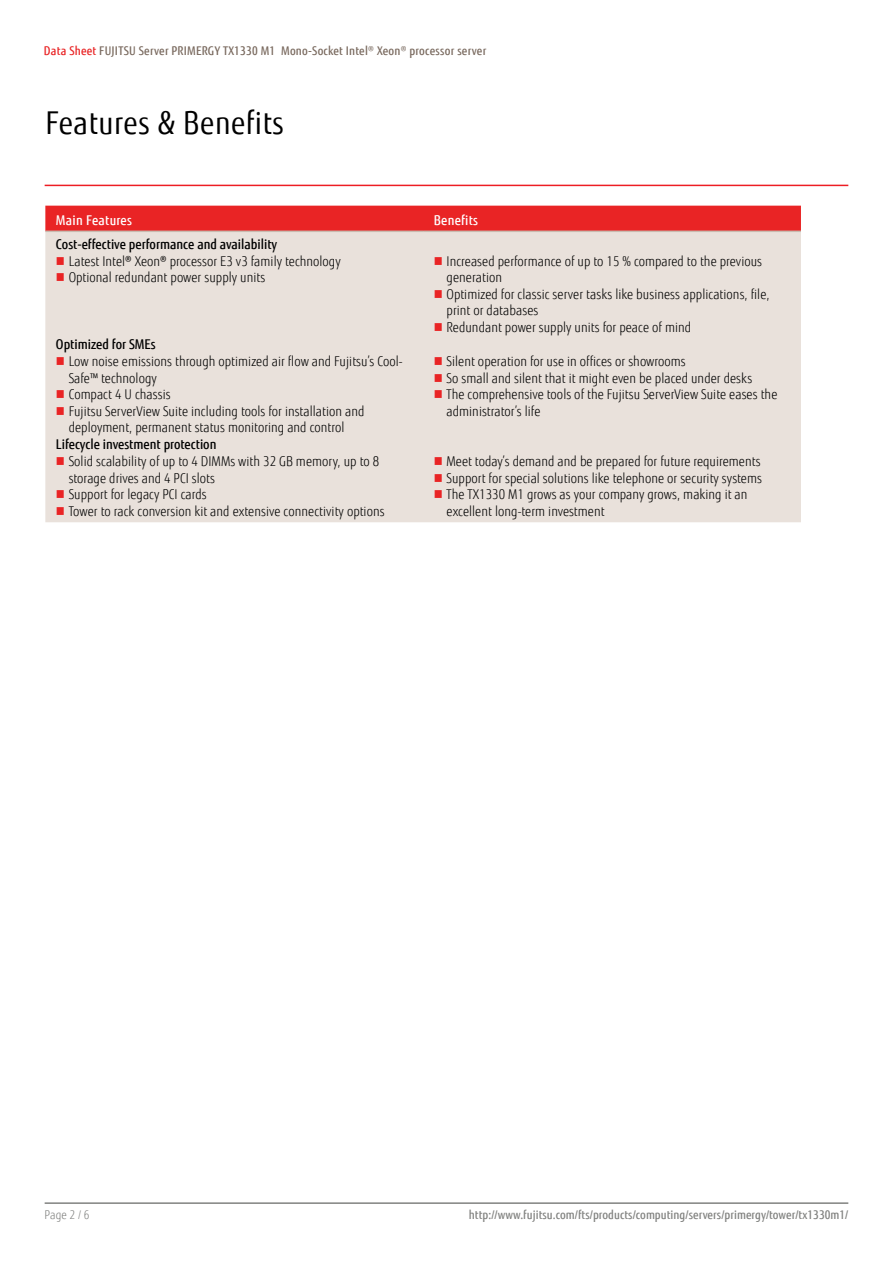
<style>
.page{position:relative;width:893px;height:1263px;background:#fff}
.page>*{position:absolute;margin:0;border:0;box-sizing:border-box;transform-origin:0 0}
.t1{font:31.5px "Fujitsu Sans";letter-spacing:.02em;color:#000;scale:.9 1}
.t2{font:300 13.5px/16.5px "Fujitsu Sans";letter-spacing:.005em;color:#000;scale:.9 1}
.t3{font:500 13.5px "Fujitsu Sans";color:#000;scale:.9 1}
.t4{font:500 13.5px "Fujitsu Sans";letter-spacing:.02em;color:#fff;scale:.9 1}
.t5{font:500 12px "Fujitsu Sans";letter-spacing:.005em;color:#818280;scale:.9 1}
.t6{font:500 12px "Fujitsu Sans";letter-spacing:.02em;color:#79695e;scale:.9 1}
.t7{font:300 12px "Fujitsu Sans";color:#818280;scale:.9 1}
.s1{color:#e92425}
.s2{font-weight:300}
</style>
<div class="page">
<hr style="left:45px;top:1202px;width:803px;height:2px;background:#818280">
<div style="left:45px;top:206px;width:756px;height:25px;background:#e92425"></div>
<div style="left:45px;top:232px;width:756px;height:290px;background:#e9e1db"></div>
<hr style="left:45px;top:231px;width:378px;height:1px;background:#c9bbb0">
<hr style="left:423px;top:231px;width:378px;height:1px;background:#c9bbb0">
<hr style="left:45px;top:185px;width:803px;height:1px;background:#ed1d24">
<svg style="left:57px;top:257px;width:7px;height:8px"></svg>
<svg style="left:57px;top:273px;width:7px;height:8px"></svg>
<svg style="left:435px;top:257px;width:7px;height:8px"></svg>
<svg style="left:435px;top:290px;width:7px;height:8px"></svg>
<svg style="left:435px;top:323px;width:7px;height:8px"></svg>
<svg style="left:57px;top:357px;width:7px;height:8px"></svg>
<svg style="left:57px;top:390px;width:7px;height:8px"></svg>
<svg style="left:57px;top:407px;width:7px;height:8px"></svg>
<svg style="left:435px;top:357px;width:7px;height:8px"></svg>
<svg style="left:435px;top:374px;width:7px;height:7px"></svg>
<svg style="left:435px;top:390px;width:7px;height:8px"></svg>
<svg style="left:57px;top:457px;width:7px;height:8px"></svg>
<svg style="left:57px;top:490px;width:7px;height:8px"></svg>
<svg style="left:57px;top:507px;width:7px;height:8px"></svg>
<svg style="left:435px;top:457px;width:7px;height:8px"></svg>
<svg style="left:435px;top:474px;width:7px;height:8px"></svg>
<svg style="left:435px;top:490px;width:7px;height:8px"></svg>
<p class="t6" style="left:44px;top:43px;width:493px"><span class="s1">Data Sheet</span> FUJITSU Server PRIMERGY TX1330 M1 Mono-Socket Intel<span class="s2">®</span> Xeon<span class="s2">®</span> processor server</p>
<h1 class="t1" style="left:45px;top:104px;width:267px">Features &amp; Benefits</h1>
<p class="t4" style="left:56px;top:212px;width:86px">Main Features</p>
<p class="t4" style="left:434px;top:212px;width:51px">Benefits</p>
<p class="t3" style="left:56px;top:235px;width:247px">Cost-effective performance and availability</p>
<p class="t2" style="left:69px;top:253px;width:304px">Latest Intel® Xeon® processor E3 v3 family technology<br>Optional redundant power supply units</p>
<p class="t2" style="left:447px;top:253px;width:361px">Increased performance of up to 15 % compared to the previous generation<br>Optimized for classic server tasks like business applications, file, print or databases<br>Redundant power supply units for peace of mind</p>
<p class="t3" style="left:56px;top:336px;width:112px">Optimized for SMEs</p>
<p class="t2" style="left:69px;top:353px;width:373px">Low noise emissions through optimized air flow and Fujitsu’s Cool-Safe™ technology<br>Compact 4 U chassis<br>Fujitsu ServerView Suite including tools for installation and deployment, permanent status monitoring and control</p>
<p class="t2" style="left:447px;top:353px;width:369px">Silent operation for use in offices or showrooms<br>So small and silent that it might even be placed under desks<br>The comprehensive tools of the Fujitsu ServerView Suite eases the administrator’s life</p>
<p class="t3" style="left:56px;top:436px;width:180px">Lifecycle investment protection</p>
<p class="t2" style="left:69px;top:453px;width:352px">Solid scalability of up to 4 DIMMs with 32 GB memory, up to 8 storage drives and 4 PCI slots<br>Support for legacy PCI cards<br>Tower to rack conversion kit and extensive connectivity options</p>
<p class="t2" style="left:447px;top:453px;width:352px">Meet today’s demand and be prepared for future requirements Support for special solutions like telephone or security systems The TX1330 M1 grows as your company grows, making it an excellent long-term investment</p>
<p class="t7" style="left:45px;top:1208px;width:51px">Page 2 / 6</p>
<p class="t5" style="left:469px;top:1208px;width:423px">http://www.fujitsu.com/fts/products/computing/servers/primergy/tower/tx1330m1/</p>
</div>
